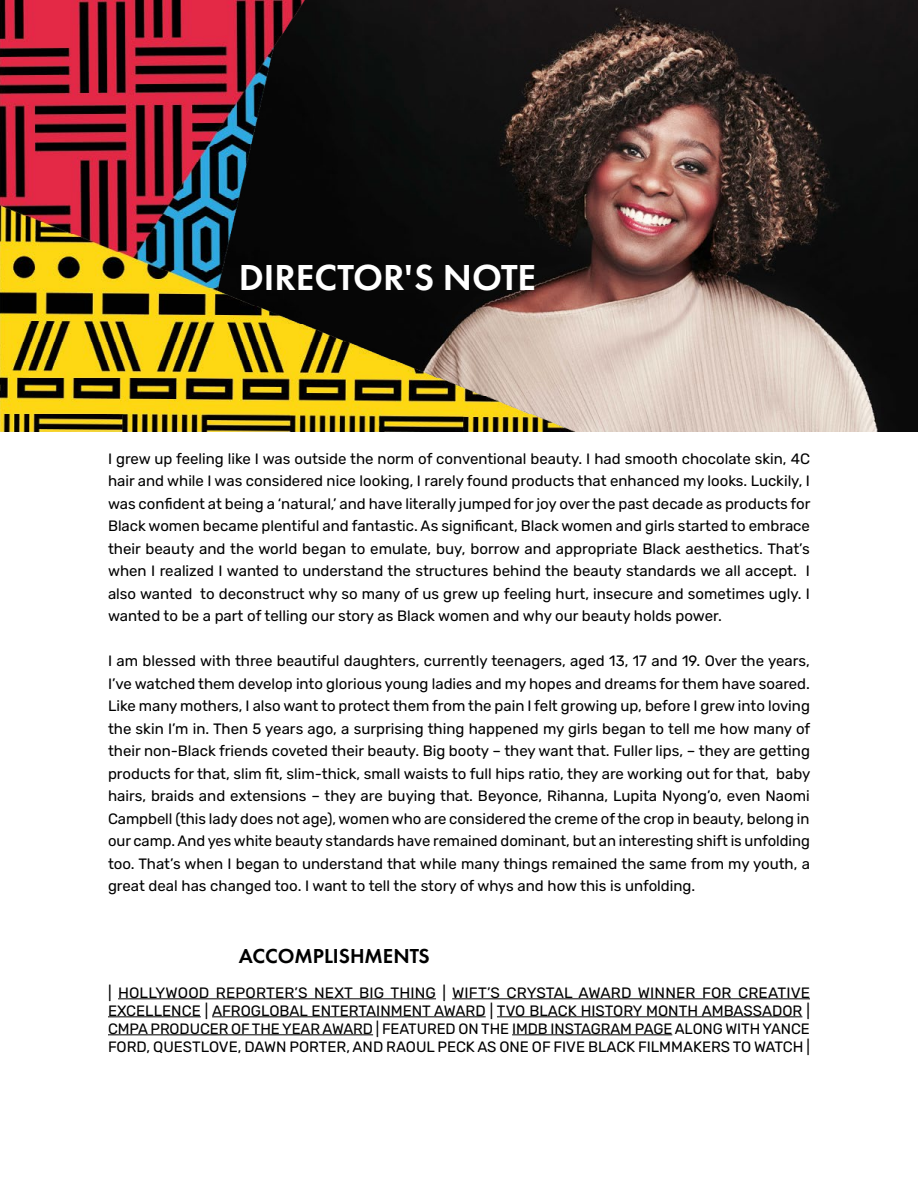
<style>
.page{position:relative;width:918px;height:1188px;background:#fff}
.page>*{position:absolute;margin:0;border:0;box-sizing:border-box;transform-origin:0 0}
.t1{font:600 37.5px "Futura PT";color:#fff}
.t2{font:600 21px "Futura PT";color:#000101}
.t3{font:15px/22.5px "Rubik";color:#000;text-align:justify}
</style>
<div class="page">
<img style="left:0;top:0;width:918px;height:1036px">
<hr style="left:118px;top:998px;width:318px;height:1px;background:#000">
<hr style="left:452px;top:998px;width:358px;height:1px;background:#000">
<hr style="left:108px;top:1016px;width:93px;height:1px;background:#000">
<hr style="left:212px;top:1016px;width:274px;height:1px;background:#000">
<hr style="left:497px;top:1016px;width:305px;height:1px;background:#000">
<hr style="left:108px;top:1034px;width:265px;height:1px;background:#000">
<hr style="left:512px;top:1034px;width:160px;height:1px;background:#000">
<h1 class="t1" style="left:239px;top:254px;width:299px">DIRECTOR'S NOTE</h1>
<p class="t3" style="left:108px;top:448px;width:704px">I grew up feeling like I was outside the norm of conventional beauty. I had smooth chocolate skin, 4C hair and while I was considered nice looking, I rarely found products that enhanced my looks. Luckily, I was confident at being a ‘natural,’ and have literally jumped for joy over the past decade as products for Black women became plentiful and fantastic. As significant, Black women and girls started to embrace their beauty and the world began to emulate, buy, borrow and appropriate Black aesthetics. That’s when I realized I wanted to understand the structures behind the beauty standards we all accept. I also wanted to deconstruct why so many of us grew up feeling hurt, insecure and sometimes ugly. I wanted to be a part of telling our story as Black women and why our beauty holds power.</p>
<p class="t3" style="left:108px;top:650px;width:704px">I am blessed with three beautiful daughters, currently teenagers, aged 13, 17 and 19. Over the years, I’ve watched them develop into glorious young ladies and my hopes and dreams for them have soared.<br>Like many mothers, I also want to protect them from the pain I felt growing up, before I grew into loving the skin I’m in. Then 5 years ago, a surprising thing happened my girls began to tell me how many of their non-Black friends coveted their beauty. Big booty – they want that. Fuller lips, – they are getting products for that, slim fit, slim-thick, small waists to full hips ratio, they are working out for that, baby hairs, braids and extensions – they are buying that. Beyonce, Rihanna, Lupita Nyong’o, even Naomi Campbell (this lady does not age), women who are considered the creme of the crop in beauty, belong in our camp. And yes white beauty standards have remained dominant, but an interesting shift is unfolding too. That’s when I began to understand that while many things remained the same from my youth, a great deal has changed too. I want to tell the story of whys and how this is unfolding.</p>
<h2 class="t2" style="left:239px;top:943px;width:192px">ACCOMPLISHMENTS</h2>
<p class="t3" style="left:108px;top:984px;width:704px;line-height:18px">| HOLLYWOOD REPORTER’S NEXT BIG THING | WIFT’S CRYSTAL AWARD WINNER FOR CREATIVE EXCELLENCE | AFROGLOBAL ENTERTAINMENT AWARD | TVO BLACK HISTORY MONTH AMBASSADOR | CMPA PRODUCER OF THE YEAR AWARD | FEATURED ON THE IMDB INSTAGRAM PAGE ALONG WITH YANCE FORD, QUESTLOVE, DAWN PORTER, AND RAOUL PECK AS ONE OF FIVE BLACK FILMMAKERS TO WATCH |</p>
</div>
